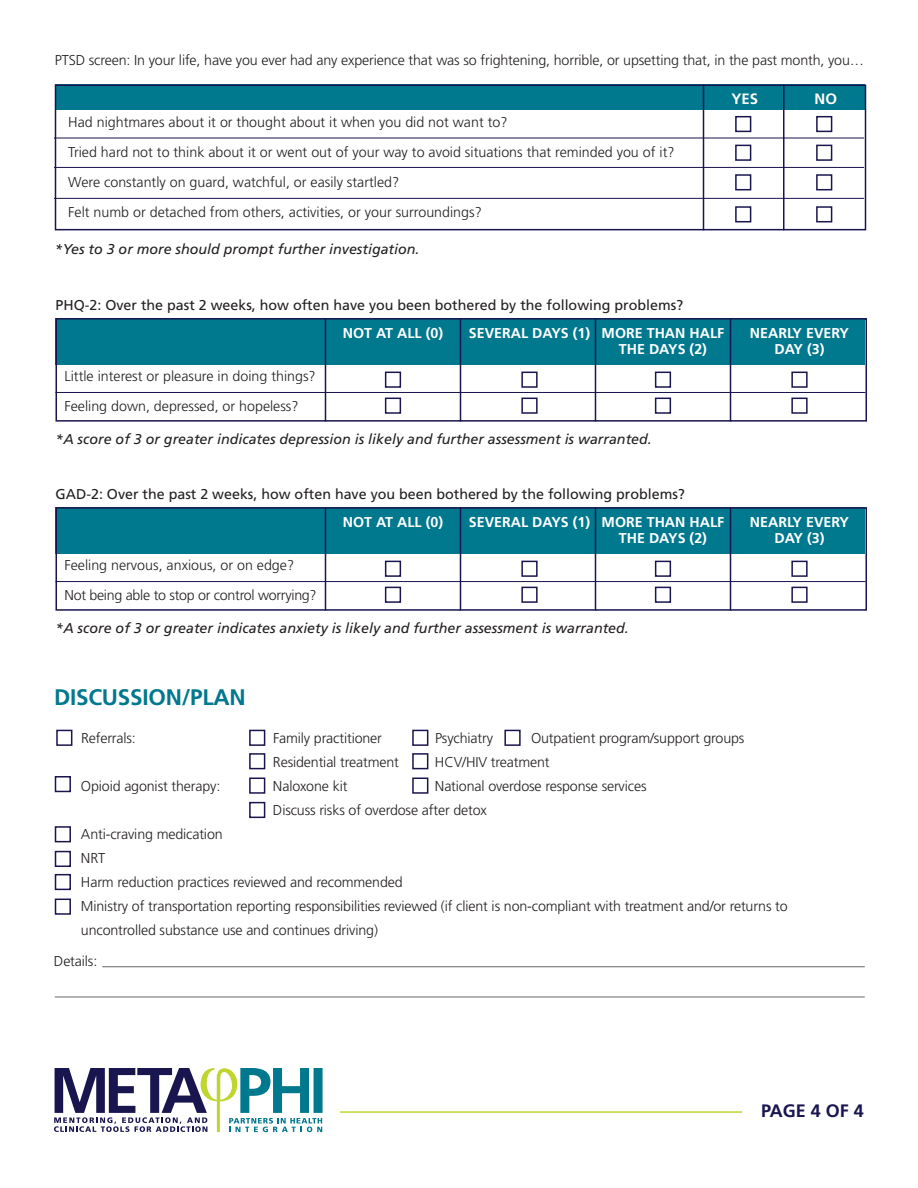
<style>
.page{position:relative;width:918px;height:1188px;background:#fff}
.page>*{position:absolute;margin:0;border:0;box-sizing:border-box;transform-origin:0 0}
.t1{font:700 22.5px "Frutiger";letter-spacing:-.01em;color:#00788d}
.t2{font:700 18px "Frutiger";color:#19154e}
.t3{font:700 15px "Frutiger";color:#fff}
.t4{font:300 14.25px/30px "Frutiger";letter-spacing:-.01em;color:#231f20}
.t5{font:italic 14.25px "Frutiger";color:#231f20}
.t6{font:14.25px "Frutiger";color:#231f20}
.t7{font:700 14.25px "Frutiger";color:#fff}
</style>
<div class="page">
<svg style="left:54px;top:1068px;width:269px;height:64px"></svg>
<hr style="left:340px;top:1111px;width:402px;height:2px;background:#c1d52f">
<div style="left:56px;top:507px;width:810px;height:46px;background:#00788d"></div>
<hr style="left:56px;top:581px;width:810px;height:1px;background:#19154e">
<div style="left:56px;top:507px;width:811px;height:104px;border:2px solid #19154e"></div>
<hr style="left:325px;top:507px;width:1px;height:104px;background:#19154e">
<hr style="left:460px;top:507px;width:1px;height:104px;background:#19154e">
<hr style="left:595px;top:507px;width:1px;height:104px;background:#19154e">
<hr style="left:730px;top:507px;width:1px;height:104px;background:#19154e">
<div style="left:385px;top:561px;width:16px;height:16px;border:2px solid #19154e"></div>
<div style="left:385px;top:587px;width:16px;height:16px;border:2px solid #19154e"></div>
<div style="left:521px;top:561px;width:17px;height:16px;border:2px solid #19154e"></div>
<div style="left:521px;top:587px;width:17px;height:16px;border:2px solid #19154e"></div>
<div style="left:655px;top:561px;width:16px;height:16px;border:2px solid #19154e"></div>
<div style="left:655px;top:587px;width:16px;height:16px;border:2px solid #19154e"></div>
<div style="left:791px;top:561px;width:17px;height:16px;border:2px solid #19154e"></div>
<div style="left:791px;top:587px;width:17px;height:16px;border:2px solid #19154e"></div>
<div style="left:56px;top:318px;width:810px;height:46px;background:#00788d"></div>
<hr style="left:56px;top:392px;width:810px;height:1px;background:#19154e">
<div style="left:56px;top:318px;width:811px;height:104px;border:2px solid #19154e"></div>
<hr style="left:325px;top:318px;width:1px;height:104px;background:#19154e">
<hr style="left:460px;top:318px;width:1px;height:104px;background:#19154e">
<hr style="left:595px;top:318px;width:1px;height:104px;background:#19154e">
<hr style="left:730px;top:318px;width:1px;height:104px;background:#19154e">
<div style="left:385px;top:372px;width:16px;height:16px;border:2px solid #19154e"></div>
<div style="left:385px;top:398px;width:16px;height:16px;border:2px solid #19154e"></div>
<div style="left:521px;top:372px;width:17px;height:16px;border:2px solid #19154e"></div>
<div style="left:521px;top:398px;width:17px;height:16px;border:2px solid #19154e"></div>
<div style="left:655px;top:372px;width:16px;height:16px;border:2px solid #19154e"></div>
<div style="left:655px;top:398px;width:16px;height:16px;border:2px solid #19154e"></div>
<div style="left:791px;top:372px;width:17px;height:16px;border:2px solid #19154e"></div>
<div style="left:791px;top:398px;width:17px;height:16px;border:2px solid #19154e"></div>
<div style="left:55px;top:85px;width:810px;height:25px;background:#00788d"></div>
<hr style="left:54px;top:138px;width:810px;height:1px;background:#19154e">
<hr style="left:54px;top:167px;width:810px;height:1px;background:#19154e">
<hr style="left:54px;top:198px;width:810px;height:1px;background:#19154e">
<div style="left:55px;top:85px;width:811px;height:145px;border:2px solid #19154e"></div>
<hr style="left:703px;top:85px;width:1px;height:145px;background:#19154e">
<hr style="left:783px;top:85px;width:1px;height:145px;background:#19154e">
<div style="left:735px;top:116px;width:16px;height:16px;border:2px solid #19154e"></div>
<div style="left:735px;top:145px;width:16px;height:16px;border:2px solid #19154e"></div>
<div style="left:735px;top:174px;width:16px;height:16px;border:2px solid #19154e"></div>
<div style="left:735px;top:206px;width:16px;height:16px;border:2px solid #19154e"></div>
<div style="left:816px;top:116px;width:16px;height:16px;border:2px solid #19154e"></div>
<div style="left:816px;top:145px;width:16px;height:16px;border:2px solid #19154e"></div>
<div style="left:816px;top:174px;width:16px;height:16px;border:2px solid #19154e"></div>
<div style="left:816px;top:206px;width:16px;height:16px;border:2px solid #19154e"></div>
<div style="left:55px;top:776px;width:16px;height:16px;border:2px solid #19154e"></div>
<div style="left:55px;top:826px;width:16px;height:16px;border:2px solid #19154e"></div>
<div style="left:55px;top:851px;width:16px;height:16px;border:2px solid #19154e"></div>
<div style="left:55px;top:874px;width:16px;height:16px;border:2px solid #19154e"></div>
<div style="left:55px;top:899px;width:16px;height:16px;border:2px solid #19154e"></div>
<div style="left:249px;top:730px;width:16px;height:16px;border:2px solid #19154e"></div>
<div style="left:56px;top:730px;width:16px;height:16px;border:2px solid #19154e"></div>
<div style="left:249px;top:753px;width:16px;height:16px;border:2px solid #19154e"></div>
<div style="left:249px;top:778px;width:16px;height:16px;border:2px solid #19154e"></div>
<div style="left:249px;top:802px;width:16px;height:16px;border:2px solid #19154e"></div>
<div style="left:412px;top:730px;width:16px;height:16px;border:2px solid #19154e"></div>
<div style="left:412px;top:753px;width:16px;height:16px;border:2px solid #19154e"></div>
<div style="left:412px;top:778px;width:16px;height:16px;border:2px solid #19154e"></div>
<div style="left:504px;top:730px;width:17px;height:16px;border:2px solid #19154e"></div>
<hr style="left:102px;top:966px;width:763px;height:1px;background:#656666">
<hr style="left:55px;top:997px;width:810px;height:1px;background:#656666">
<p class="t4" style="left:55px;top:45px;width:811px">PTSD screen: In your life, have you ever had any experience that was so frightening, horrible, or upsetting that, in the past month, you…</p>
<p class="t3" style="left:731px;top:90px;width:28px">YES</p>
<p class="t3" style="left:815px;top:90px;width:24px">NO</p>
<p class="t4" style="left:68px;top:108px;width:608px">Had nightmares about it or thought about it when you did not want to?<br>Tried hard not to think about it or went out of your way to avoid situations that reminded you of it?<br>Were constantly on guard, watchful, or easily startled?<br>Felt numb or detached from others, activities, or your surroundings?</p>
<p class="t5" style="left:55px;top:241px;width:366px">*Yes to 3 or more should prompt further investigation.</p>
<p class="t6" style="left:56px;top:296px;width:629px">PHQ-2: Over the past 2 weeks, how often have you been bothered by the following problems?</p>
<p class="t7" style="left:343px;top:324px;width:102px">NOT AT ALL (0)</p>
<p class="t7" style="left:469px;top:324px;width:257px">SEVERAL DAYS (1) MORE THAN HALF</p>
<p class="t7" style="left:750px;top:324px;width:101px">NEARLY EVERY</p>
<p class="t7" style="left:619px;top:341px;width:90px">THE DAYS (2)</p>
<p class="t7" style="left:774px;top:341px;width:52px">DAY (3)</p>
<p class="t4" style="left:64px;top:362px;width:253px">Little interest or pleasure in doing things?<br>Feeling down, depressed, or hopeless?</p>
<p class="t5" style="left:55px;top:431px;width:598px">*A score of 3 or greater indicates depression is likely and further assessment is warranted.</p>
<p class="t6" style="left:56px;top:486px;width:631px">GAD-2: Over the past 2 weeks, how often have you been bothered by the following problems?</p>
<p class="t7" style="left:343px;top:514px;width:102px">NOT AT ALL (0)</p>
<p class="t7" style="left:469px;top:514px;width:257px">SEVERAL DAYS (1) MORE THAN HALF</p>
<p class="t7" style="left:750px;top:514px;width:101px">NEARLY EVERY</p>
<p class="t7" style="left:619px;top:530px;width:90px">THE DAYS (2)</p>
<p class="t7" style="left:774px;top:530px;width:52px">DAY (3)</p>
<p class="t4" style="left:64px;top:551px;width:254px">Feeling nervous, anxious, or on edge?<br>Not being able to stop or control worrying?</p>
<p class="t5" style="left:55px;top:620px;width:575px">*A score of 3 or greater indicates anxiety is likely and further assessment is warranted.</p>
<h1 class="t1" style="left:54px;top:684px;width:193px">DISCUSSION/PLAN</h1>
<p class="t4" style="left:81px;top:723px;width:56px">Referrals:</p>
<p class="t4" style="left:273px;top:723px;width:111px">Family practitioner</p>
<p class="t4" style="left:435px;top:723px;width:60px">Psychiatry</p>
<p class="t4" style="left:531px;top:723px;width:215px">Outpatient program/support groups</p>
<p class="t4" style="left:273px;top:747px;width:127px">Residential treatment</p>
<p class="t4" style="left:435px;top:747px;width:116px">HCV/HIV treatment</p>
<p class="t4" style="left:81px;top:771px;width:141px">Opioid agonist therapy:</p>
<p class="t4" style="left:273px;top:771px;width:76px">Naloxone kit</p>
<p class="t4" style="left:273px;top:774px;width:375px;line-height:24px;text-indent:162px">National overdose response services<br>Discuss risks of overdose after detox</p>
<p class="t4" style="left:81px;top:822px;width:708px;line-height:24px">Anti-craving medication<br>NRT<br>Harm reduction practices reviewed and recommended<br>Ministry of transportation reporting responsibilities reviewed (if client is non-compliant with treatment and/or returns to uncontrolled substance use and continues driving)</p>
<p class="t4" style="left:54px;top:946px;width:45px">Details:</p>
<p class="t2" style="left:761px;top:1100px;width:104px">PAGE 4 OF 4</p>
</div>
